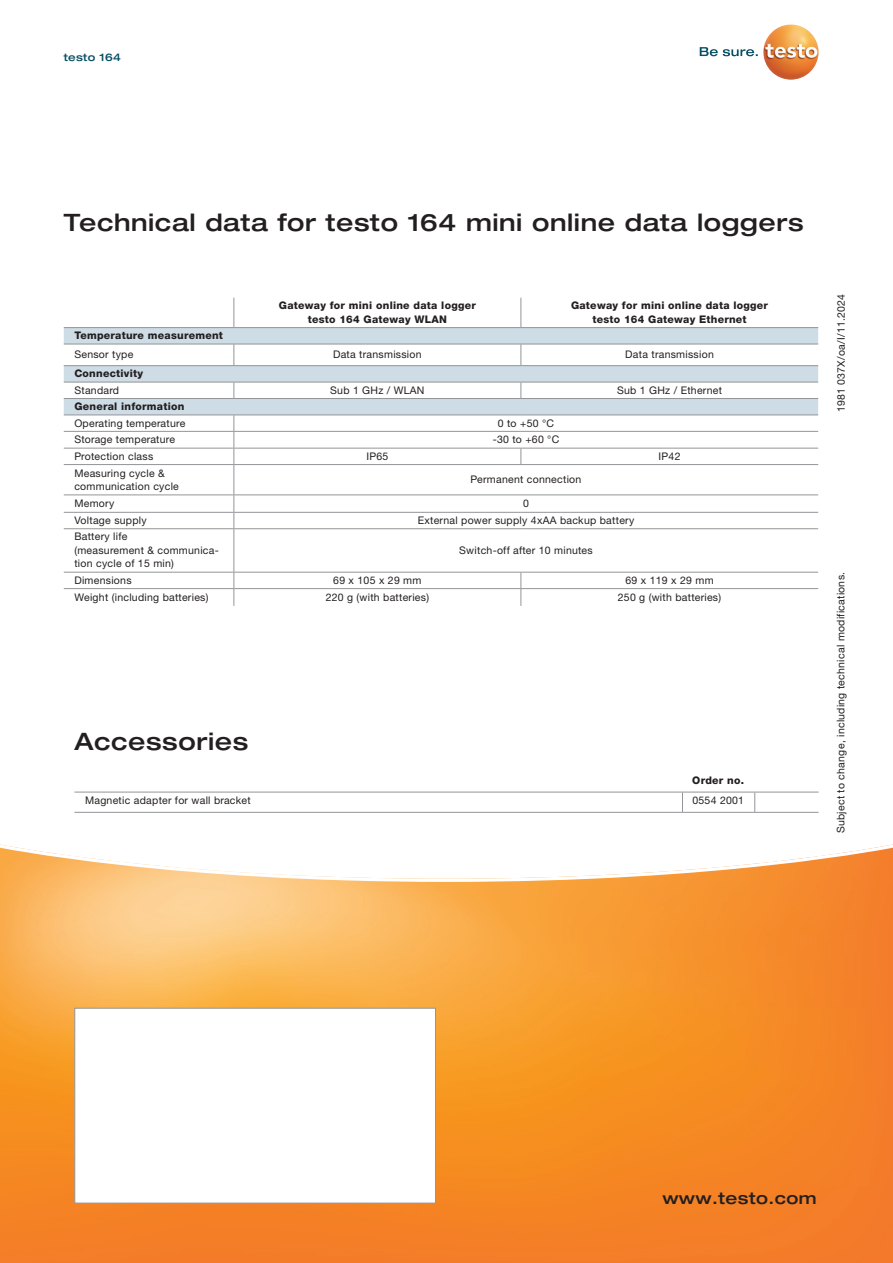
<style>
.page{position:relative;width:893px;height:1263px;background:#fff}
.page>*{position:absolute;margin:0;border:0;box-sizing:border-box;transform-origin:0 0}
.t1{font:500 expanded 24px "Helvetica Neue LTW1 G";letter-spacing:.025em;color:#231f20}
.t2{font:500 expanded 16.5px "Helvetica Neue LTW1 G";letter-spacing:.025em;color:#231f20}
.t3{font:10.5px/13.5px "Helvetica Neue LTW1 G";letter-spacing:.025em;color:#231f20}
.t4{font:800 10.5px/13.5px "Helvetica Neue LTW1 G";letter-spacing:.025em;color:#231f20;text-align:center}
.t5{font:500 expanded 10.5px "Helvetica Neue LTW1 G";letter-spacing:.025em;color:#074f64}
</style>
<div class="page">
<svg style="left:0;top:844px;width:893px;height:419px;background:#f79e46"></svg>
<svg style="left:700px;top:47px;width:58px;height:9px"></svg>
<img style="left:763px;top:24px;width:56px;height:56px;border-radius:28px">
<div style="left:74px;top:1008px;width:362px;height:195px;background:#fff;border:1px solid #939598"></div>
<svg style="left:64px;top:328px;width:754px;height:87px;fill:#cedce5"></svg>
<svg style="left:520px;top:345px;width:1px;height:20px"></svg>
<svg style="left:520px;top:383px;width:1px;height:15px"></svg>
<svg style="left:520px;top:449px;width:1px;height:15px"></svg>
<svg style="left:520px;top:573px;width:1px;height:33px"></svg>
<svg style="left:520px;top:298px;width:1px;height:29px"></svg>
<hr style="left:64px;top:327px;width:170px;height:1px;background:#939598">
<hr style="left:234px;top:327px;width:287px;height:1px;background:#939598">
<hr style="left:521px;top:327px;width:297px;height:1px;background:#939598">
<hr style="left:64px;top:344px;width:170px;height:1px;background:#939598">
<hr style="left:64px;top:365px;width:170px;height:1px;background:#939598">
<hr style="left:234px;top:365px;width:287px;height:1px;background:#939598">
<hr style="left:521px;top:365px;width:297px;height:1px;background:#939598">
<hr style="left:64px;top:382px;width:170px;height:1px;background:#939598">
<hr style="left:234px;top:494px;width:287px;height:1px;background:#939598">
<hr style="left:521px;top:494px;width:297px;height:1px;background:#939598">
<svg style="left:233px;top:298px;width:1px;height:29px"></svg>
<hr style="left:64px;top:398px;width:170px;height:1px;background:#939598">
<hr style="left:234px;top:398px;width:287px;height:1px;background:#939598">
<hr style="left:521px;top:398px;width:297px;height:1px;background:#939598">
<hr style="left:64px;top:415px;width:170px;height:1px;background:#939598">
<hr style="left:64px;top:431px;width:170px;height:1px;background:#939598">
<hr style="left:64px;top:448px;width:170px;height:1px;background:#939598">
<hr style="left:64px;top:464px;width:170px;height:1px;background:#939598">
<hr style="left:64px;top:494px;width:170px;height:1px;background:#939598">
<hr style="left:64px;top:512px;width:170px;height:1px;background:#939598">
<hr style="left:64px;top:528px;width:170px;height:1px;background:#939598">
<hr style="left:64px;top:572px;width:170px;height:1px;background:#939598">
<hr style="left:64px;top:588px;width:170px;height:1px;background:#939598">
<hr style="left:234px;top:344px;width:287px;height:1px;background:#939598">
<svg style="left:233px;top:344px;width:1px;height:21px"></svg>
<hr style="left:521px;top:344px;width:297px;height:1px;background:#939598">
<hr style="left:234px;top:382px;width:287px;height:1px;background:#939598">
<svg style="left:233px;top:382px;width:1px;height:16px"></svg>
<hr style="left:521px;top:382px;width:297px;height:1px;background:#939598">
<svg style="left:233px;top:572px;width:1px;height:34px"></svg>
<hr style="left:234px;top:572px;width:287px;height:1px;background:#939598">
<hr style="left:521px;top:572px;width:297px;height:1px;background:#939598">
<hr style="left:234px;top:588px;width:287px;height:1px;background:#939598">
<hr style="left:521px;top:588px;width:297px;height:1px;background:#939598">
<hr style="left:233px;top:529px;width:1px;height:43px;background:#939598">
<hr style="left:234px;top:415px;width:287px;height:1px;background:#939598">
<hr style="left:521px;top:415px;width:297px;height:1px;background:#939598">
<hr style="left:234px;top:431px;width:287px;height:1px;background:#939598">
<hr style="left:521px;top:431px;width:297px;height:1px;background:#939598">
<hr style="left:234px;top:448px;width:287px;height:1px;background:#939598">
<hr style="left:521px;top:448px;width:297px;height:1px;background:#939598">
<hr style="left:234px;top:464px;width:287px;height:1px;background:#939598">
<hr style="left:521px;top:464px;width:297px;height:1px;background:#939598">
<hr style="left:234px;top:512px;width:287px;height:1px;background:#939598">
<svg style="left:233px;top:415px;width:1px;height:113px"></svg>
<hr style="left:521px;top:512px;width:297px;height:1px;background:#939598">
<hr style="left:234px;top:528px;width:287px;height:1px;background:#939598">
<hr style="left:521px;top:528px;width:297px;height:1px;background:#939598">
<hr style="left:74px;top:792px;width:608px;height:1px;background:#939598">
<hr style="left:682px;top:792px;width:73px;height:1px;background:#939598">
<svg style="left:682px;top:792px;width:1px;height:20px"></svg>
<hr style="left:755px;top:792px;width:64px;height:1px;background:#939598">
<svg style="left:754px;top:792px;width:1px;height:20px"></svg>
<hr style="left:74px;top:812px;width:608px;height:1px;background:#939598">
<hr style="left:682px;top:812px;width:73px;height:1px;background:#939598">
<hr style="left:755px;top:812px;width:64px;height:1px;background:#939598">
<p class="t5" style="left:64px;top:51px;width:59px">testo 164</p>
<h1 class="t1" style="left:64px;top:207px;width:741px">Technical data for testo 164 mini online data loggers</h1>
<p class="t4" style="left:279px;top:299px;width:198px">Gateway for mini online data logger testo 164 Gateway WLAN</p>
<p class="t4" style="left:571px;top:299px;width:198px">Gateway for mini online data logger testo 164 Gateway Ethernet</p>
<p class="t4" style="left:74px;top:329px;width:150px">Temperature measurement</p>
<p class="t3" style="left:74px;top:348px;width:61px">Sensor type</p>
<p class="t3" style="left:333px;top:348px;width:90px">Data transmission</p>
<p class="t3" style="left:625px;top:348px;width:90px">Data transmission</p>
<p class="t4" style="left:74px;top:367px;width:70px">Connectivity</p>
<p class="t3" style="left:74px;top:383px;width:46px">Standard</p>
<p class="t3" style="left:330px;top:383px;width:96px">Sub 1 GHz / WLAN</p>
<p class="t3" style="left:617px;top:383px;width:106px">Sub 1 GHz / Ethernet</p>
<p class="t4" style="left:74px;top:400px;width:112px">General information</p>
<p class="t3" style="left:74px;top:416px;width:113px">Operating temperature</p>
<p class="t3" style="left:498px;top:416px;width:58px">0 to +50 °C</p>
<p class="t3" style="left:74px;top:433px;width:102px">Storage temperature</p>
<p class="t3" style="left:493px;top:433px;width:68px">-30 to +60 °C</p>
<p class="t3" style="left:74px;top:449px;width:80px">Protection class</p>
<p class="t3" style="left:366px;top:449px;width:23px">IP65</p>
<p class="t3" style="left:658px;top:449px;width:23px">IP42</p>
<p class="t3" style="left:74px;top:466px;width:106px">Measuring cycle &amp; communication cycle</p>
<p class="t3" style="left:471px;top:473px;width:112px">Permanent connection</p>
<p class="t3" style="left:74px;top:497px;width:41px">Memory</p>
<p class="t3" style="left:523px;top:497px;width:7px">0</p>
<p class="t3" style="left:74px;top:513px;width:74px">Voltage supply</p>
<p class="t3" style="left:418px;top:513px;width:218px">External power supply 4xAA backup battery</p>
<p class="t3" style="left:74px;top:530px;width:146px">Battery life<br>(measurement &amp; communica&shy;tion cycle of 15 min)</p>
<p class="t3" style="left:459px;top:543px;width:135px">Switch-off after 10 minutes</p>
<p class="t3" style="left:74px;top:573px;width:59px">Dimensions</p>
<p class="t3" style="left:333px;top:573px;width:90px">69 x 105 x 29 mm</p>
<p class="t3" style="left:625px;top:573px;width:90px">69 x 119 x 29 mm</p>
<p class="t3" style="left:74px;top:590px;width:136px">Weight (including batteries)</p>
<p class="t3" style="left:326px;top:590px;width:105px">220 g (with batteries)</p>
<p class="t3" style="left:618px;top:590px;width:105px">250 g (with batteries)</p>
<h1 class="t1" style="left:74px;top:726px;width:175px">Accessories</h1>
<p class="t4" style="left:692px;top:773px;width:53px">Order no.</p>
<p class="t3" style="left:85px;top:793px;width:167px">Magnetic adapter for wall bracket</p>
<p class="t3" style="left:692px;top:793px;width:53px">0554 2001</p>
<p class="t3" style="left:834px;top:412px;width:120px;rotate:-90deg">1981 037X/oa/I/11.2024</p>
<p class="t3" style="left:834px;top:833px;width:263px;rotate:-90deg">Subject to change, including technical modifications.</p>
<h2 class="t2" style="left:662px;top:1187px;width:156px">www.testo.com</h2>
</div>
